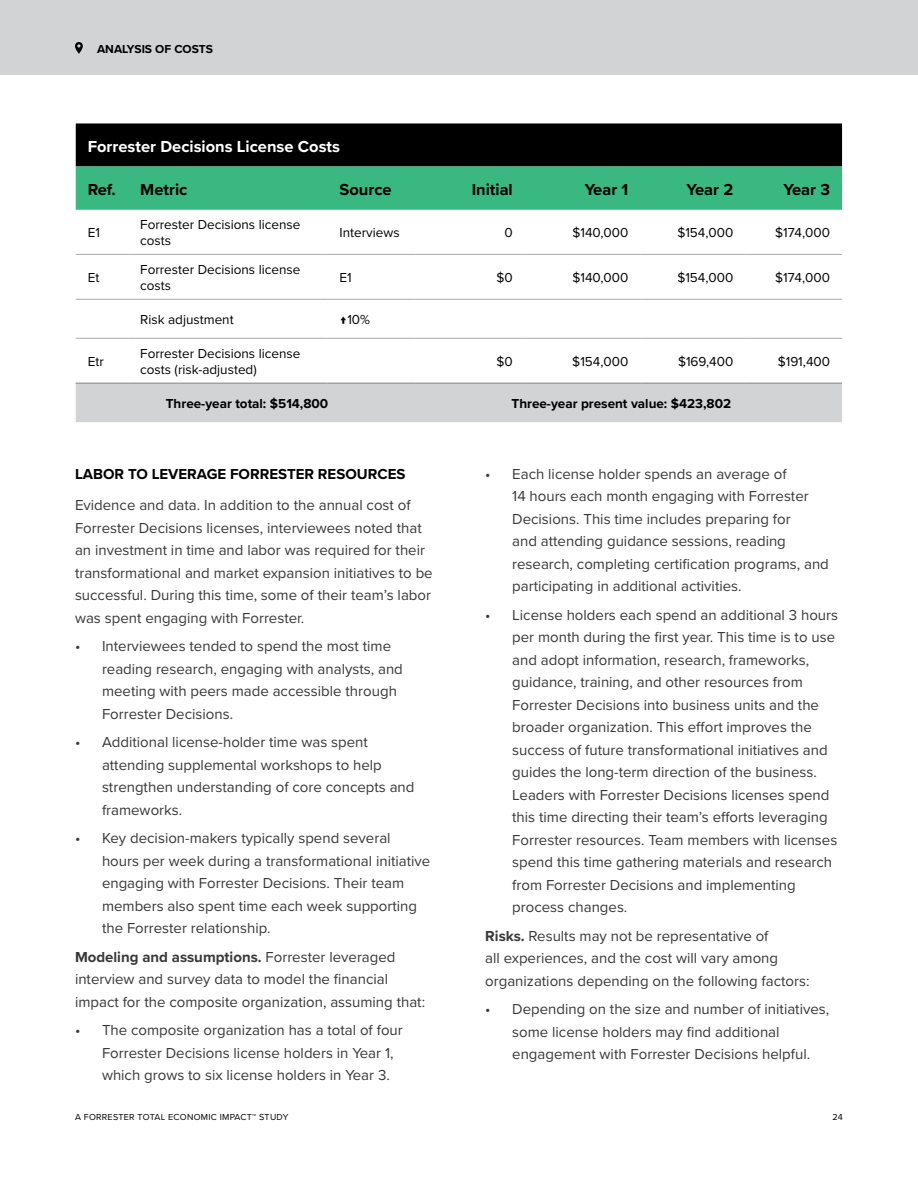
<style>
.page{position:relative;width:918px;height:1188px;background:#fff}
.page>*{position:absolute;margin:0;border:0;box-sizing:border-box;transform-origin:0 0}
.t1{font:700 16.5px "Proxima Nova";color:#000}
.t2{font:700 16.5px "Proxima Nova";color:#fff}
.t3{font:15px/22.5px "Proxima Nova";color:#383839}
.t4{font:700 15px "Proxima Nova";color:#000}
.t5{font:13.5px/16.2px "Proxima Nova";color:#000}
.t6{font:700 13.5px "Proxima Nova";color:#000}
.t7{font:700 12px "Proxima Nova";color:#000}
.t8{font:9px "Proxima Nova";letter-spacing:.03em;color:#000}
.s1{font-weight:700}
</style>
<div class="page">
<div style="left:0;top:0;width:918px;height:75px;background:#d1d3d4"></div>
<svg style="left:75px;top:42px;width:8px;height:12px"></svg>
<svg style="left:76px;top:123px;width:766px;height:86px;background:#1e5d41"></svg>
<div style="left:76px;top:384px;width:766px;height:38px;background:#d1d3d4"></div>
<hr style="left:76px;top:299px;width:52px;height:1px;background:#a7a9ac">
<hr style="left:128px;top:299px;width:200px;height:1px;background:#a7a9ac">
<hr style="left:328px;top:299px;width:87px;height:1px;background:#a7a9ac">
<hr style="left:415px;top:299px;width:110px;height:1px;background:#a7a9ac">
<hr style="left:525px;top:299px;width:115px;height:1px;background:#a7a9ac">
<hr style="left:640px;top:299px;width:105px;height:1px;background:#a7a9ac">
<hr style="left:745px;top:299px;width:97px;height:1px;background:#a7a9ac">
<hr style="left:76px;top:338px;width:52px;height:1px;background:#a7a9ac">
<hr style="left:128px;top:338px;width:200px;height:1px;background:#a7a9ac">
<hr style="left:328px;top:338px;width:87px;height:1px;background:#a7a9ac">
<hr style="left:415px;top:338px;width:110px;height:1px;background:#a7a9ac">
<hr style="left:525px;top:338px;width:115px;height:1px;background:#a7a9ac">
<hr style="left:640px;top:338px;width:105px;height:1px;background:#a7a9ac">
<hr style="left:745px;top:338px;width:97px;height:1px;background:#a7a9ac">
<hr style="left:76px;top:209px;width:52px;height:1px;background:#a7a9ac">
<hr style="left:128px;top:209px;width:200px;height:1px;background:#a7a9ac">
<hr style="left:328px;top:209px;width:87px;height:1px;background:#a7a9ac">
<hr style="left:415px;top:209px;width:110px;height:1px;background:#a7a9ac">
<hr style="left:525px;top:209px;width:115px;height:1px;background:#a7a9ac">
<hr style="left:640px;top:209px;width:105px;height:1px;background:#a7a9ac">
<hr style="left:745px;top:209px;width:97px;height:1px;background:#a7a9ac">
<hr style="left:76px;top:254px;width:52px;height:1px;background:#a7a9ac">
<hr style="left:128px;top:254px;width:200px;height:1px;background:#a7a9ac">
<hr style="left:328px;top:254px;width:87px;height:1px;background:#a7a9ac">
<hr style="left:415px;top:254px;width:110px;height:1px;background:#a7a9ac">
<hr style="left:525px;top:254px;width:115px;height:1px;background:#a7a9ac">
<hr style="left:640px;top:254px;width:105px;height:1px;background:#a7a9ac">
<hr style="left:745px;top:254px;width:97px;height:1px;background:#a7a9ac">
<hr style="left:76px;top:383px;width:52px;height:1px;background:#808285">
<hr style="left:128px;top:383px;width:200px;height:1px;background:#808285">
<hr style="left:328px;top:383px;width:87px;height:1px;background:#808285">
<hr style="left:415px;top:383px;width:110px;height:1px;background:#808285">
<hr style="left:525px;top:383px;width:115px;height:1px;background:#808285">
<hr style="left:640px;top:383px;width:105px;height:1px;background:#808285">
<hr style="left:745px;top:383px;width:97px;height:1px;background:#808285">
<p class="t7" style="left:97px;top:40px;width:117px">ANALYSIS OF COSTS</p>
<p class="t2" style="left:88px;top:134px;width:254px">Forrester Decisions License Costs</p>
<p class="t1" style="left:88px;top:177px;width:30px">Ref.</p>
<p class="t1" style="left:140px;top:177px;width:49px">Metric</p>
<p class="t1" style="left:340px;top:177px;width:54px">Source</p>
<p class="t1" style="left:472px;top:177px;width:43px">Initial</p>
<p class="t1" style="left:585px;top:177px;width:45px">Year 1</p>
<p class="t1" style="left:687px;top:177px;width:48px">Year 2</p>
<p class="t1" style="left:784px;top:177px;width:48px">Year 3</p>
<p class="t5" style="left:88px;top:224px;width:14px">E1</p>
<p class="t5" style="left:140px;top:216px;width:162px">Forrester Decisions license costs</p>
<p class="t5" style="left:340px;top:224px;width:62px">Interviews</p>
<p class="t5" style="left:505px;top:224px;width:10px">0</p>
<p class="t5" style="left:572px;top:224px;width:57px">$140,000</p>
<p class="t5" style="left:677px;top:224px;width:57px">$154,000</p>
<p class="t5" style="left:775px;top:224px;width:56px">$174,000</p>
<p class="t5" style="left:88px;top:269px;width:13px">Et</p>
<p class="t5" style="left:140px;top:261px;width:162px">Forrester Decisions license costs</p>
<p class="t5" style="left:340px;top:269px;width:14px">E1</p>
<p class="t5" style="left:497px;top:269px;width:18px">$0</p>
<p class="t5" style="left:572px;top:269px;width:57px">$140,000</p>
<p class="t5" style="left:677px;top:269px;width:57px">$154,000</p>
<p class="t5" style="left:775px;top:269px;width:56px">$174,000</p>
<p class="t5" style="left:140px;top:311px;width:95px">Risk adjustment</p>
<p class="t5" style="left:340px;top:311px;width:32px">↑10%</p>
<p class="t5" style="left:88px;top:353px;width:18px">Etr</p>
<p class="t5" style="left:140px;top:345px;width:162px">Forrester Decisions license costs (risk-adjusted)</p>
<p class="t5" style="left:497px;top:353px;width:18px">$0</p>
<p class="t5" style="left:572px;top:353px;width:57px">$154,000</p>
<p class="t5" style="left:678px;top:353px;width:57px">$169,400</p>
<p class="t5" style="left:778px;top:353px;width:54px">$191,400</p>
<p class="t6" style="left:166px;top:393px;width:164px">Three-year total: $514,800</p>
<p class="t6" style="left:511px;top:393px;width:221px">Three-year present value: $423,802</p>
<p class="t4" style="left:75px;top:463px;width:332px">LABOR TO LEVERAGE FORRESTER RESOURCES</p>
<p class="t3" style="left:75px;top:493px;width:359px">Evidence and data. In addition to the annual cost of Forrester Decisions licenses, interviewees noted that an investment in time and labor was required for their transformational and market expansion initiatives to be successful. During this time, some of their team’s labor was spent engaging with Forrester.</p>
<p class="t3" style="left:102px;top:634px;width:302px;text-indent:-27px">• Interviewees tended to spend the most time reading research, engaging with analysts, and meeting with peers made accessible through Forrester Decisions.</p>
<p class="t3" style="left:102px;top:730px;width:314px;text-indent:-27px">• Additional license-holder time was spent attending supplemental workshops to help strengthen understanding of core concepts and frameworks.</p>
<p class="t3" style="left:102px;top:826px;width:330px;text-indent:-27px">• Key decision-makers typically spend several hours per week during a transformational initiative engaging with Forrester Decisions. Their team members also spent time each week supporting the Forrester relationship.</p>
<p class="t3" style="left:75px;top:945px;width:352px"><span class="s1">Modeling and assumptions.</span> Forrester leveraged interview and survey data to model the financial impact for the composite organization, assuming that:</p>
<p class="t3" style="left:102px;top:1018px;width:302px;text-indent:-27px">• The composite organization has a total of four<br>Forrester Decisions license holders in Year 1, which grows to six license holders in Year 3.</p>
<p class="t3" style="left:512px;top:462px;width:318px;text-indent:-27px">• Each license holder spends an average of<br>14 hours each month engaging with Forrester Decisions. This time includes preparing for<br>and attending guidance sessions, reading research, completing certification programs, and participating in additional activities.</p>
<p class="t3" style="left:512px;top:603px;width:327px;text-indent:-27px">• License holders each spend an additional 3 hours per month during the first year. This time is to use and adopt information, research, frameworks, guidance, training, and other resources from Forrester Decisions into business units and the broader organization. This effort improves the success of future transformational initiatives and guides the long-term direction of the business.<br>Leaders with Forrester Decisions licenses spend this time directing their team’s efforts leveraging Forrester resources. Team members with licenses spend this time gathering materials and research from Forrester Decisions and implementing process changes.</p>
<p class="t3" style="left:485px;top:924px;width:326px"><span class="s1">Risks.</span> Results may not be representative of<br>all experiences, and the cost will vary among organizations depending on the following factors:</p>
<p class="t3" style="left:512px;top:997px;width:319px;text-indent:-27px">• Depending on the size and number of initiatives, some license holders may find additional engagement with Forrester Decisions helpful.</p>
<p class="t8" style="left:75px;top:1110px;width:215px">A FORRESTER TOTAL ECONOMIC IMPACT™ STUDY</p>
<p class="t8" style="left:832px;top:1110px;width:12px">24</p>
</div>
